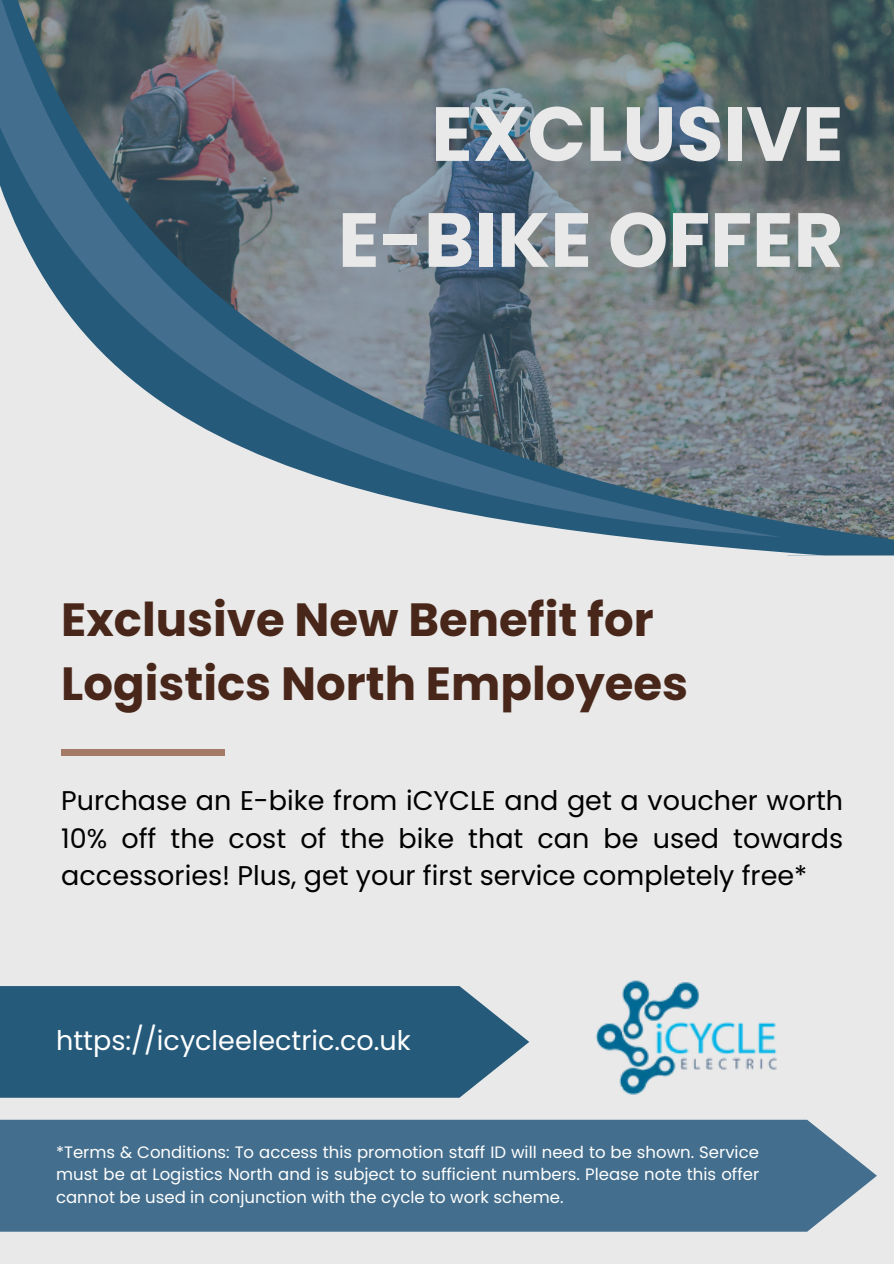
<style>
.page{position:relative;width:894px;height:1264px;background:#fff}
.page>*{position:absolute;margin:0;border:0;box-sizing:border-box;transform-origin:0 0}
.t1{font:700 76.5px/105.9px "Poppins";color:#e9e9e9;text-align:right}
.t2{font:700 46.5px/64.2px "Poppins";color:#48271a}
.t3{font:27px/37.2px "Poppins";color:#000;text-align:justify}
.t4{font:27px "Poppins";color:#fff}
.t5{font:16.5px/22.5px "Poppins";color:#fff;text-align:justify}
</style>
<div class="page">
<div style="left:0;top:0;width:893px;height:1263px;background:#e9e9e9"></div>
<svg style="left:782px;top:0;width:111px;height:555px;background:#5c6a6e"></svg>
<svg style="left:626px;top:95px;width:198px;height:460px;background:#67767d"></svg>
<svg style="left:0;top:0;width:782px;height:537px;background:#70828d"></svg>
<div style="left:61px;top:749px;width:163px;height:7px;background:#a47965"></div>
<svg style="left:0;top:986px;width:529px;height:111px;background:#316381"></svg>
<div style="left:0;top:1119px;width:876px;height:112px;background:#436e8d"></div>
<img style="left:595px;top:980px;width:182px;height:115px">
<div style="left:0;top:541px;width:653px;height:74px;background:#e9e9e9"></div>
<div style="left:501px;top:553px;width:286px;height:5px;background:#e9e9e9"></div>
<h1 class="t1" style="left:338px;top:81px;width:506px">EXCLUSIVE<br>E-BIKE OFFER</h1>
<h2 class="t2" style="left:61px;top:587px;width:628px">Exclusive New Benefit for<br>Logistics North Employees</h2>
<h3 class="t3" style="left:61px;top:782px;width:783px">Purchase an E-bike from iCYCLE and get a voucher worth 10% off the cost of the bike that can be used towards accessories! Plus, get your first service completely free*</h3>
<h3 class="t4" style="left:56px;top:1021px;width:356px">https://icycleelectric.co.uk</h3>
<p class="t5" style="left:56px;top:1140px;width:704px">*Terms &amp; Conditions: To access this promotion staff ID will need to be shown. Service must be at Logistics North and is subject to sufficient numbers. Please note this offer cannot be used in conjunction with the cycle to work scheme.</p>
</div>
